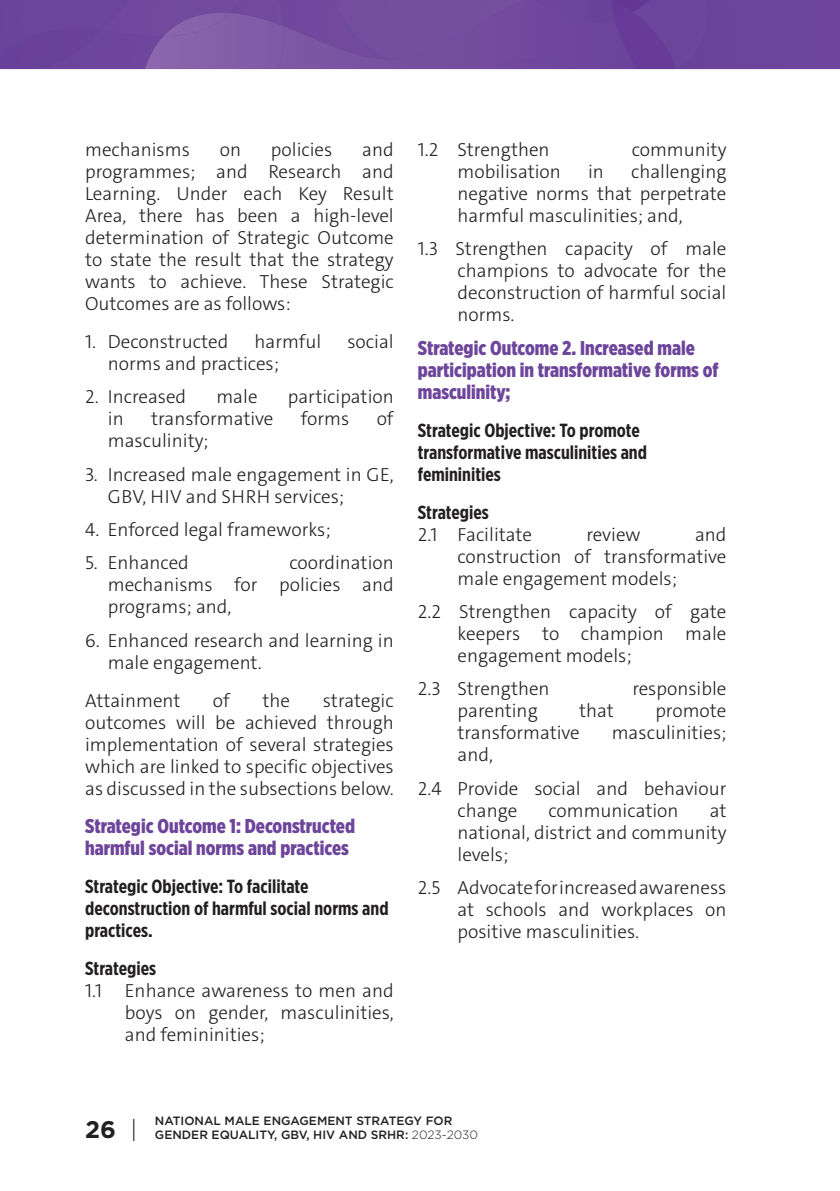
<style>
.page{position:relative;width:840px;height:1191px;background:#fff}
.page>*{position:absolute;margin:0;border:0;box-sizing:border-box;transform-origin:0 0}
.t1{font:900 20px/22px "Gotham X Narrow";color:#6d459b}
.t2{font:300 19px/22px "The Sans Trial";color:#221f1f;text-align:justify}
.t3{font:700 19px/22px "Gotham X Narrow";color:#221f1f}
.t4{font:500 12px/14.4px "Gotham";color:#221f1f}
.s1{font-weight:700;font-size:24px}
.s2{font-weight:300;font-size:24px}
.s3{font-weight:300}
</style>
<div class="page">
<div style="left:283px;top:0;width:103px;height:26px;background:#72499d"></div>
<div style="left:100px;top:0;width:183px;height:69px;background:#724a9d"></div>
<div style="left:0;top:0;width:152px;height:62px;background:#6c459b"></div>
<div style="left:0;top:29px;width:100px;height:40px;background:#6b4199"></div>
<div style="left:386px;top:0;width:228px;height:69px;background:#734b9e"></div>
<img style="left:284px;top:26px;width:118px;height:43px">
<img style="left:145px;top:13px;width:139px;height:56px">
<img style="left:492px;top:59px;width:89px;height:10px">
<img style="left:610px;top:0;width:1px;height:12px">
<img style="left:632px;top:0;width:44px;height:69px">
<div style="left:676px;top:0;width:163px;height:69px;background:#6c459b"></div>
<img style="left:611px;top:0;width:21px;height:20px">
<img style="left:614px;top:12px;width:61px;height:57px">
<p class="t2" style="left:85px;top:140px;width:310px;text-indent:277px">and programmes; and Research and Learning. Under each Key Result Area, there has been a high-level determination of Strategic Outcome to state the result that the strategy wants to achieve. These Strategic Outcomes are as follows:</p>
<p class="t2" style="left:85px;top:332px;width:145px">1. Deconstructed</p>
<p class="t2" style="left:254px;top:332px;width:68px">harmful</p>
<p class="t2" style="left:347px;top:332px;width:48px">social</p>
<p class="t2" style="left:108px;top:354px;width:173px">norms and practices;</p>
<p class="t2" style="left:85px;top:387px;width:103px">2. Increased</p>
<p class="t2" style="left:216px;top:387px;width:43px">male</p>
<p class="t2" style="left:287px;top:387px;width:107px">participation</p>
<p class="t2" style="left:108px;top:409px;width:17px">in</p>
<p class="t2" style="left:151px;top:409px;width:124px">transformative</p>
<p class="t2" style="left:301px;top:409px;width:50px">forms</p>
<p class="t2" style="left:376px;top:409px;width:18px">of</p>
<p class="t2" style="left:108px;top:431px;width:102px">masculinity;</p>
<p class="t2" style="left:108px;top:465px;width:287px;text-indent:-23px">3. Increased male engagement in GE,<br>GBV, HIV and SHRH services;</p>
<p class="t2" style="left:85px;top:520px;width:247px">4. Enforced legal frameworks;</p>
<p class="t2" style="left:85px;top:553px;width:105px">5. Enhanced</p>
<p class="t2" style="left:85px;top:140px;width:106px">mechanisms</p>
<p class="t2" style="left:220px;top:140px;width:23px">on</p>
<p class="t2" style="left:271px;top:140px;width:63px">policies</p>
<p class="t2" style="left:108px;top:553px;width:287px;text-indent:181px">coordination mechanisms for policies and programs; and,</p>
<p class="t2" style="left:108px;top:631px;width:287px;text-indent:-23px">6. Enhanced research and learning in male engagement.</p>
<p class="t2" style="left:85px;top:691px;width:97px">Attainment</p>
<p class="t2" style="left:213px;top:691px;width:18px">of</p>
<p class="t2" style="left:262px;top:691px;width:29px">the</p>
<p class="t2" style="left:85px;top:691px;width:310px;text-indent:237px">strategic outcomes will be achieved through implementation of several strategies which are linked to specific objectives as discussed in the subsections below.</p>
<p class="t1" style="left:85px;top:815px;width:271px">Strategic Outcome 1: Deconstructed harmful social norms and practices</p>
<p class="t3" style="left:85px;top:876px;width:305px">Strategic Objective: To facilitate deconstruction of harmful social norms and practices.</p>
<p class="t3" style="left:85px;top:958px;width:72px">Strategies</p>
<p class="t2" style="left:125px;top:981px;width:270px;text-indent:-40px">1.1 Enhance awareness to men and boys on gender, masculinities, and femininities;</p>
<p class="t2" style="left:417px;top:140px;width:133px">1.2 Strengthen</p>
<p class="t2" style="left:631px;top:140px;width:96px">community</p>
<p class="t2" style="left:457px;top:162px;width:105px">mobilisation</p>
<p class="t2" style="left:587px;top:162px;width:17px">in</p>
<p class="t2" style="left:457px;top:162px;width:270px;text-indent:173px">challenging negative norms that perpetrate harmful masculinities; and,</p>
<p class="t2" style="left:457px;top:239px;width:270px;text-indent:-40px">1.3 Strengthen capacity of male champions to advocate for the deconstruction of harmful social norms.</p>
<p class="t1" style="left:417px;top:337px;width:302px">Strategic Outcome 2. Increased male participation in transformative forms of masculinity;</p>
<p class="t3" style="left:417px;top:420px;width:230px">Strategic Objective: To promote transformative masculinities and femininities</p>
<p class="t3" style="left:417px;top:502px;width:72px">Strategies</p>
<p class="t2" style="left:417px;top:525px;width:116px">2.1 Facilitate</p>
<p class="t2" style="left:586px;top:525px;width:56px">review</p>
<p class="t2" style="left:457px;top:525px;width:270px;text-indent:237px">and construction of transformative male engagement models;</p>
<p class="t2" style="left:457px;top:602px;width:270px;text-indent:-40px">2.2 Strengthen capacity of gate keepers to champion male engagement models;</p>
<p class="t2" style="left:417px;top:679px;width:133px">2.3 Strengthen</p>
<p class="t2" style="left:632px;top:679px;width:96px">responsible</p>
<p class="t2" style="left:457px;top:701px;width:82px">parenting</p>
<p class="t2" style="left:579px;top:701px;width:36px">that</p>
<p class="t2" style="left:655px;top:701px;width:73px">promote</p>
<p class="t2" style="left:457px;top:723px;width:124px">transformative</p>
<p class="t2" style="left:611px;top:723px;width:116px">masculinities;</p>
<p class="t2" style="left:417px;top:740px;width:310px;line-height:33.4px;text-indent:40px">and,<br>2.4 Provide social and behaviour</p>
<p class="t2" style="left:457px;top:801px;width:61px">change</p>
<p class="t2" style="left:548px;top:801px;width:131px">communication</p>
<p class="t2" style="left:457px;top:801px;width:270px;text-indent:252px">at national, district and community levels;</p>
<p class="t2" style="left:457px;top:878px;width:270px;text-indent:-40px">2.5 Advocate for increased awareness at schools and workplaces on positive masculinities.</p>
<p class="t4" style="left:85px;top:1113px;width:394px;text-indent:70px">NATIONAL MALE ENGAGEMENT STRATEGY FOR<br><span class="s1">26</span> <span class="s2">|</span> GENDER EQUALITY, GBV, HIV AND SRHR: <span class="s3">2023-2030</span></p>
</div>
